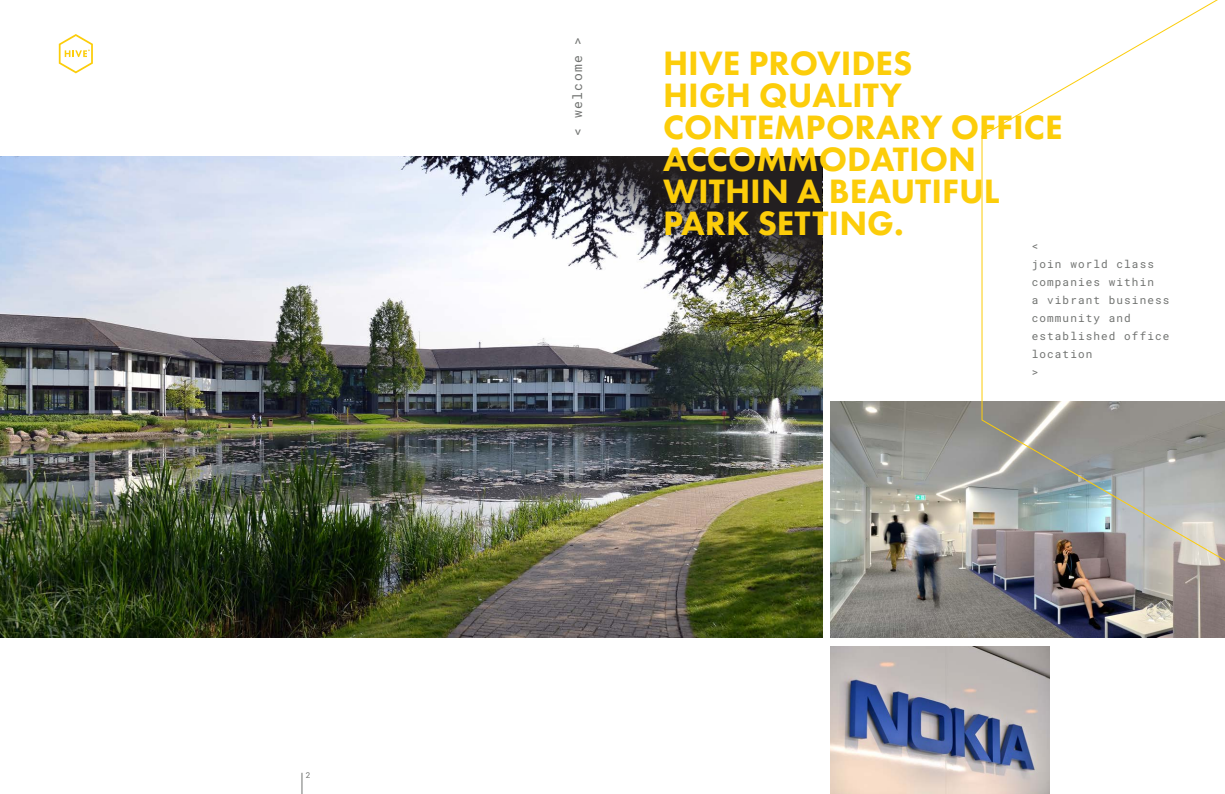
<style>
.page{position:relative;width:1225px;height:794px;background:#fff}
.page>*{position:absolute;margin:0;border:0;box-sizing:border-box;transform-origin:0 0}
.t1{font:800 35px/32px "Futura PT";color:#fccd0a}
.t2{font:13px "Roboto Mono";letter-spacing:.1em;color:#717371}
.t3{font:11px/18px "Roboto Mono";letter-spacing:.1em;color:#717371}
.t4{font:8px "Roboto Mono";color:#717371}
</style>
<div class="page">
<svg style="left:302px;top:773px;width:1px;height:21px"></svg>
<img style="left:831px;top:401px;width:394px;height:236px">
<svg style="left:981px;top:0;width:244px;height:563px"></svg>
<img style="left:0;top:156px;width:822px;height:481px">
<img style="left:831px;top:646px;width:218px;height:148px">
<svg style="left:59px;top:34px;width:34px;height:39px"></svg>
<p class="t4" style="left:306px;top:770px;width:6px">2</p>
<p class="t2" style="left:568px;top:136px;width:100px;rotate:-90deg">&lt; welcome &gt;</p>
<p class="t1" style="left:663px;top:47px;width:401px">HIVE PROVIDES<br>HIGH QUALITY<br>CONTEMPORARY OFFICE<br>ACCOMMODATION<br>WITHIN A BEAUTIFUL<br>PARK SETTING.</p>
<p class="t3" style="left:1031px;top:236px;width:8px">&lt;</p>
<p class="t3" style="left:1031px;top:254px;width:139px">join world class companies within<br>a vibrant business community and established office location</p>
<p class="t3" style="left:1031px;top:362px;width:8px">&gt;</p>
</div>
